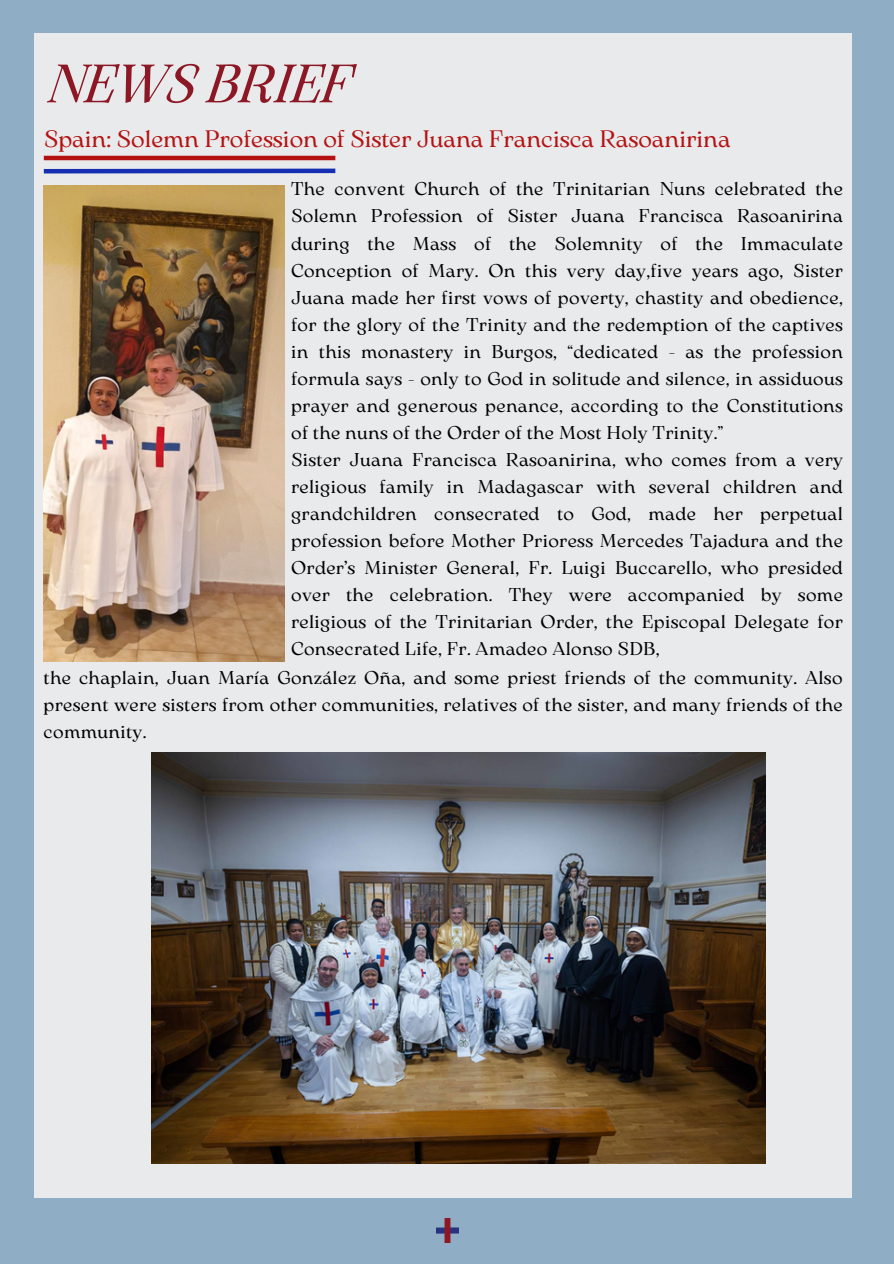
<style>
.page{position:relative;width:894px;height:1264px;background:#fff}
.page>*{position:absolute;margin:0;border:0;box-sizing:border-box;transform-origin:0 0}
.t1{font:italic 53.7px "Arsenica Antiqua";color:#8d1825}
.t2{font:23.7px "Arsenica Antiqua";color:#b41212}
.t3{font:18.45px/27px "Arsenica Antiqua";letter-spacing:.02em;color:#000;text-align:justify}
</style>
<div class="page">
<div style="left:0;top:0;width:893px;height:1263px;background:#90adc6"></div>
<div style="left:34px;top:33px;width:818px;height:1164px;background:#e9eaec"></div>
<img style="left:436px;top:1218px;width:22px;height:24px">
<hr style="left:44px;top:169px;width:291px;height:4px;background:#152eb2">
<hr style="left:44px;top:156px;width:291px;height:4px;background:#b41212">
<img style="left:44px;top:186px;width:241px;height:476px">
<img style="left:151px;top:752px;width:614px;height:411px">
<p class="t1" style="left:49px;top:64px;width:303px">NEWS BRIEF</p>
<p class="t2" style="left:44px;top:130px;width:688px">Spain: Solemn Profession of Sister Juana Francisca Rasoanirina</p>
<p class="t3" style="left:291px;top:177px;width:553px">The convent Church of the Trinitarian Nuns celebrated the Solemn Profession of Sister Juana Francisca Rasoanirina during the Mass of the Solemnity of the Immaculate Conception of Mary. On this very day,five years ago, Sister Juana made her first vows of poverty, chastity and obedience, for the glory of the Trinity and the redemption of the captives in this monastery in Burgos, “dedicated - as the profession formula says - only to God in solitude and silence, in assiduous prayer and generous penance, according to the Constitutions of the nuns of the Order of the Most Holy Trinity.”</p>
<p class="t3" style="left:291px;top:447px;width:553px">Sister Juana Francisca Rasoanirina, who comes from a very religious family in Madagascar with several children and grandchildren consecrated to God, made her perpetual profession before Mother Prioress Mercedes Tajadura and the Order’s Minister General, Fr. Luigi Buccarello, who presided over the celebration. They were accompanied by some religious of the Trinitarian Order, the Episcopal Delegate for Consecrated Life, Fr. Amadeo Alonso SDB,</p>
<p class="t3" style="left:44px;top:666px;width:800px">the chaplain, Juan María González Oña, and some priest friends of the community. Also present were sisters from other communities, relatives of the sister, and many friends of the community.</p>
</div>
